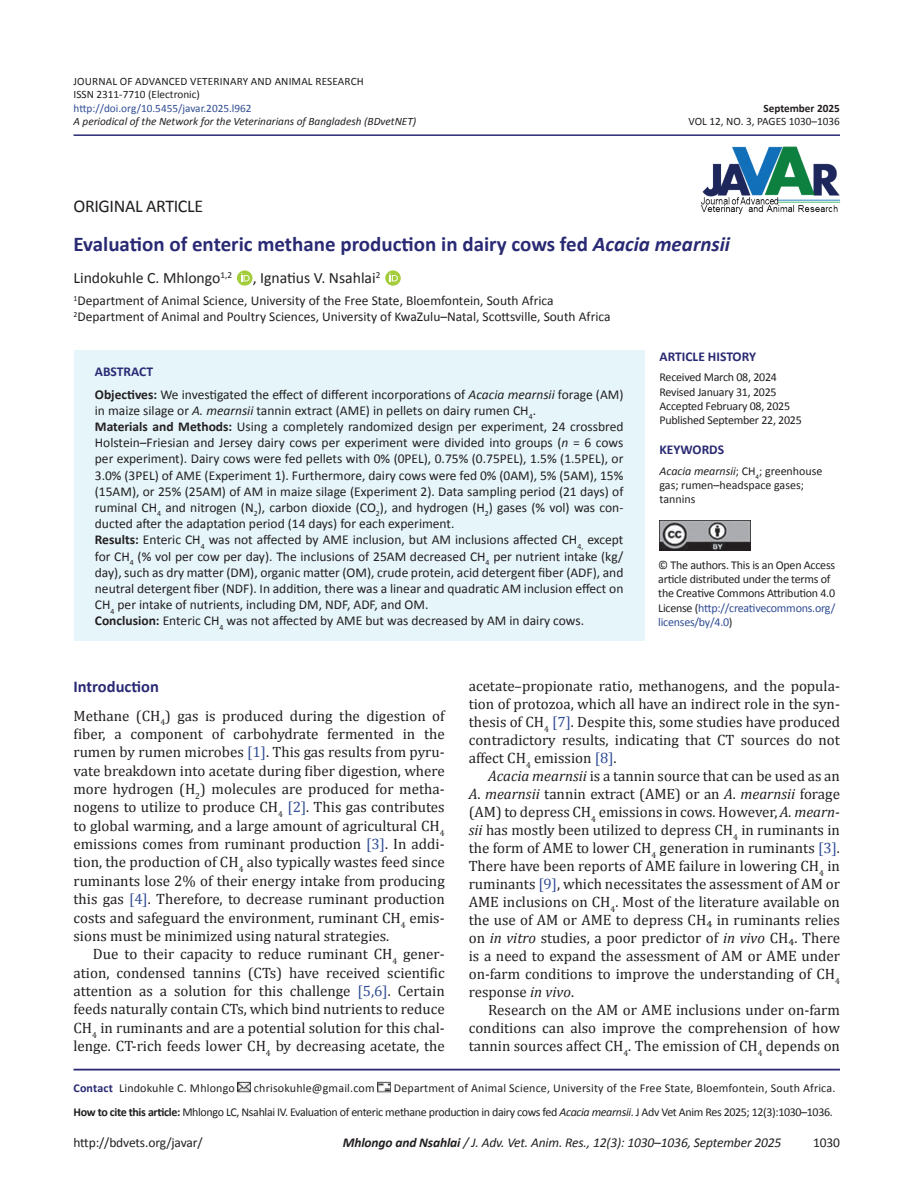
<style>
.page{position:relative;width:918px;height:1188px;background:#fff}
.page>*{position:absolute;margin:0;border:0;box-sizing:border-box;transform-origin:0 0}
.t1{font:700 21px "Calibri";color:#292a73}
.t2{font:18px "Calibri";letter-spacing:-.02em;color:#231f20}
.t3{font:700 16.5px "Calibri";color:#292a73}
.t4{font:15.75px "Calibri";color:#231f20}
.t5{font:15px/18px "Cambria";color:#231f20;text-align:justify}
.t6{font:13.5px/16.2px "Calibri";color:#231f20}
.t7{font:italic 13.5px "Calibri";letter-spacing:-.01em;color:#231f20}
.t8{font:700 13.5px "Calibri";color:#292a73}
.t9{font:12px/14.4px "Calibri";letter-spacing:-.02em;color:#231f20}
.t10{font:12px/14.4px "Calibri";color:#231f20}
.t11{font:12px "Calibri";letter-spacing:.015em;color:#231f20}
.t12{font:11.25px/13.5px "Calibri";color:#231f20}
.t13{font:italic 11.25px "Calibri";color:#231f20}
.t14{font:11.25px "Calibri";color:#304d94}
.t15{font:700 11.25px "Calibri";color:#231f20}
.s1{font-style:italic}
.s2{font-weight:700;color:#292a73}
.s3{font-weight:700}
.s4{color:#304d94}
</style>
<div class="page">
<hr style="left:74px;top:134px;width:766px;height:2px;background:#292a73">
<svg style="left:237px;top:270px;width:16px;height:16px"></svg>
<svg style="left:241px;top:273px;width:9px;height:8px"></svg>
<svg style="left:385px;top:270px;width:16px;height:16px"></svg>
<svg style="left:389px;top:273px;width:9px;height:8px"></svg>
<hr style="left:74px;top:1069px;width:766px;height:2px;background:#292a73">
<svg style="left:238px;top:1081px;width:13px;height:12px"></svg>
<svg style="left:378px;top:1081px;width:13px;height:12px"></svg>
<img style="left:700px;top:146px;width:141px;height:69px">
<div style="left:74px;top:351px;width:570px;height:290px;background:#e5f5fa"></div>
<img style="left:660px;top:520px;width:90px;height:31px">
<p class="t12" style="left:74px;top:74px;width:292px">JOURNAL OF ADVANCED VETERINARY AND ANIMAL RESEARCH<br>ISSN 2311-7710 (Electronic)</p>
<p class="t14" style="left:74px;top:101px;width:180px">http://doi.org/10.5455/javar.2025.l962</p>
<p class="t15" style="left:763px;top:101px;width:78px">September 2025</p>
<p class="t13" style="left:74px;top:115px;width:344px">A periodical of the Network for the Veterinarians of Bangladesh (BDvetNET)</p>
<p class="t12" style="left:688px;top:114px;width:153px">VOL 12, NO. 3, PAGES 1030–1036</p>
<p class="t2" style="left:74px;top:195px;width:131px">ORIGINAL ARTICLE</p>
<h1 class="t1" style="left:74px;top:231px;width:658px">Evaluation of enteric methane production in dairy cows fed <span class="s1">Acacia mearnsii</span></h1>
<p class="t4" style="left:74px;top:268px;width:160px">Lindokuhle C. Mhlongo<sup>1,2</sup></p>
<p class="t4" style="left:253px;top:268px;width:129px">, Ignatius V. Nsahlai<sup>2</sup></p>
<p class="t6" style="left:74px;top:292px;width:539px"><sup>1</sup>Department of Animal Science, University of the Free State, Bloemfontein, South Africa<br><sup>2</sup>Department of Animal and Poultry Sciences, University of KwaZulu–Natal, Scottsville, South Africa</p>
<p class="t6" style="left:95px;top:360px;width:530px;line-height:22.2px"><span class="s2">ABSTRACT<br></span><span class="s3">Objectives:</span> We investigated the effect of different incorporations of <span class="s1">Acacia mearnsii</span> forage (AM)</p>
<p class="t6" style="left:95px;top:402px;width:530px">in maize silage or <span class="s1">A. mearnsii</span> tannin extract (AME) in pellets on dairy rumen CH<sub>4</sub>.<br><span class="s3">Materials and Methods:</span> Using a completely randomized design per experiment, 24 crossbred Holstein–Friesian and Jersey dairy cows per experiment were divided into groups (<span class="s1">n</span> = 6 cows per experiment). Dairy cows were fed pellets with 0% (0PEL), 0.75% (0.75PEL), 1.5% (1.5PEL), or 3.0% (3PEL) of AME (Experiment 1). Furthermore, dairy cows were fed 0% (0AM), 5% (5AM), 15% (15AM), or 25% (25AM) of AM in maize silage (Experiment 2). Data sampling period (21 days) of ruminal CH<sub>4</sub> and nitrogen (N<sub>2</sub>), carbon dioxide (CO<sub>2</sub>), and hydrogen (H<sub>2</sub>) gases (% vol) was con&shy;ducted after the adaptation period (14 days) for each experiment.<br><span class="s3">Results:</span> Enteric CH<sub>4</sub> was not affected by AME inclusion, but AM inclusions affected CH<sub>4,</sub> except for CH<sub>4</sub> (% vol per cow per day). The inclusions of 25AM decreased CH<sub>4</sub> per nutrient intake (kg/ day), such as dry matter (DM), organic matter (OM), crude protein, acid detergent fiber (ADF), and neutral detergent fiber (NDF). In addition, there was a linear and quadratic AM inclusion effect on CH<sub>4</sub> per intake of nutrients, including DM, NDF, ADF, and OM.<br><span class="s3">Conclusion:</span> Enteric CH<sub>4</sub> was not affected by AME but was decreased by AM in dairy cows.</p>
<p class="t8" style="left:660px;top:348px;width:98px">ARTICLE HISTORY</p>
<p class="t9" style="left:660px;top:370px;width:144px">Received March 08, 2024<br>Revised January 31, 2025<br>Accepted February 08, 2025<br>Published September 22, 2025</p>
<p class="t8" style="left:660px;top:441px;width:66px">KEYWORDS</p>
<p class="t10" style="left:660px;top:463px;width:164px"><span class="s1">Acacia mearnsii</span>; CH<sub>4</sub>; greenhouse gas; rumen–headspace gases; tannins</p>
<p class="t9" style="left:658px;top:557px;width:179px">© The authors. This is an Open Access article distributed under the terms of the Creative Commons Attribution 4.0<br>License (<span class="s4">http://creativecommons.org/ licenses/by/4.0</span>)</p>
<p class="t3" style="left:74px;top:676px;width:87px">Introduction</p>
<p class="t5" style="left:73px;top:706px;width:373px">Methane (CH<sub>4</sub>) gas is produced during the digestion of fiber, a component of carbohydrate fermented in the rumen by rumen microbes <span class="s4">[1]</span>. This gas results from pyru&shy;vate breakdown into acetate during fiber digestion, where more hydrogen (H<sub>2</sub>) molecules are produced for metha&shy;nogens to utilize to produce CH<sub>4</sub> <span class="s4">[2]</span>. This gas contributes to global warming, and a large amount of agricultural CH<sub>4 </sub>emissions comes from ruminant production <span class="s4">[3]</span>. In addi&shy;tion, the production of CH<sub>4</sub> also typically wastes feed since ruminants lose 2% of their energy intake from producing this gas <span class="s4">[4]</span>. Therefore, to decrease ruminant production costs and safeguard the environment, ruminant CH<sub>4</sub> emis&shy;sions must be minimized using natural strategies.</p>
<p class="t5" style="left:73px;top:945px;width:373px;text-indent:19px">Due to their capacity to reduce ruminant CH<sub>4</sub> gener&shy;ation, condensed tannins (CTs) have received scientific attention as a solution for this challenge <span class="s4">[5,6]</span>. Certain feeds naturally contain CTs, which bind nutrients to reduce CH<sub>4</sub> in ruminants and are a potential solution for this chal&shy;lenge. CT-rich feeds lower CH<sub>4</sub> by decreasing acetate, the</p>
<p class="t5" style="left:469px;top:677px;width:373px">acetate–propionate ratio, methanogens, and the popula&shy;tion of protozoa, which all have an indirect role in the syn&shy;thesis of CH<sub>4</sub> <span class="s4">[7]</span>. Despite this, some studies have produced contradictory results, indicating that CT sources do not affect CH<sub>4</sub> emission <span class="s4">[8]</span>.</p>
<p class="t5" style="left:469px;top:767px;width:373px;text-indent:20px"><span class="s1">Acacia mearnsii</span> is a tannin source that can be used as an <span class="s1">A</span>. <span class="s1">mearnsii</span> tannin extract (AME) or an <span class="s1">A</span>. <span class="s1">mearnsii</span> forage (AM) to depress CH<sub>4</sub> emissions in cows. However, <span class="s1">A. mearn&shy;sii</span> has mostly been utilized to depress CH<sub>4</sub> in ruminants in the form of AME to lower CH<sub>4</sub> generation in ruminants <span class="s4">[3]</span>.<br>There have been reports of AME failure in lowering CH<sub>4</sub> in ruminants <span class="s4">[9]</span>, which necessitates the assessment of AM or AME inclusions on CH<sub>4</sub>. Most of the literature available on the use of AM or AME to depress CH₄ in ruminants relies on <span class="s1">in vitro</span> studies, a poor predictor of <span class="s1">in vivo</span> CH₄. There is a need to expand the assessment of AM or AME under on<span class="s1">-</span>farm conditions to improve the understanding of CH<sub>4 </sub>response <span class="s1">in vivo</span>.</p>
<p class="t5" style="left:469px;top:1001px;width:373px;text-indent:20px">Research on the AM or AME inclusions under on-farm conditions can also improve the comprehension of how tannin sources affect CH<sub>4</sub>. The emission of CH<sub>4</sub> depends on</p>
<p class="t9" style="left:73px;top:1075px;width:763px;line-height:24.9px;text-align:right">Department of Animal Science, University of the Free State, Bloemfontein, South Africa.<br><span class="s3">How to cite this article:</span> Mhlongo LC, Nsahlai IV. Evaluation of enteric methane production in dairy cows fed <span class="s1">Acacia mearnsii</span>. J Adv Vet Anim Res 2025; 12(3):1030–1036.</p>
<p class="t11" style="left:74px;top:1080px;width:163px"><span class="s2">Contact</span> Lindokuhle C. Mhlongo</p>
<p class="t11" style="left:254px;top:1080px;width:122px">chrisokuhle@gmail.com</p>
<p class="t6" style="left:74px;top:1133px;width:131px">http://bdvets.org/javar/</p>
<p class="t7" style="left:343px;top:1134px;width:440px"><span class="s3">Mhlongo and Nsahlai</span> / J. Adv. Vet. Anim. Res., 12(3): 1030–1036, September 2025</p>
<p class="t6" style="left:813px;top:1133px;width:28px">1030</p>
</div>
